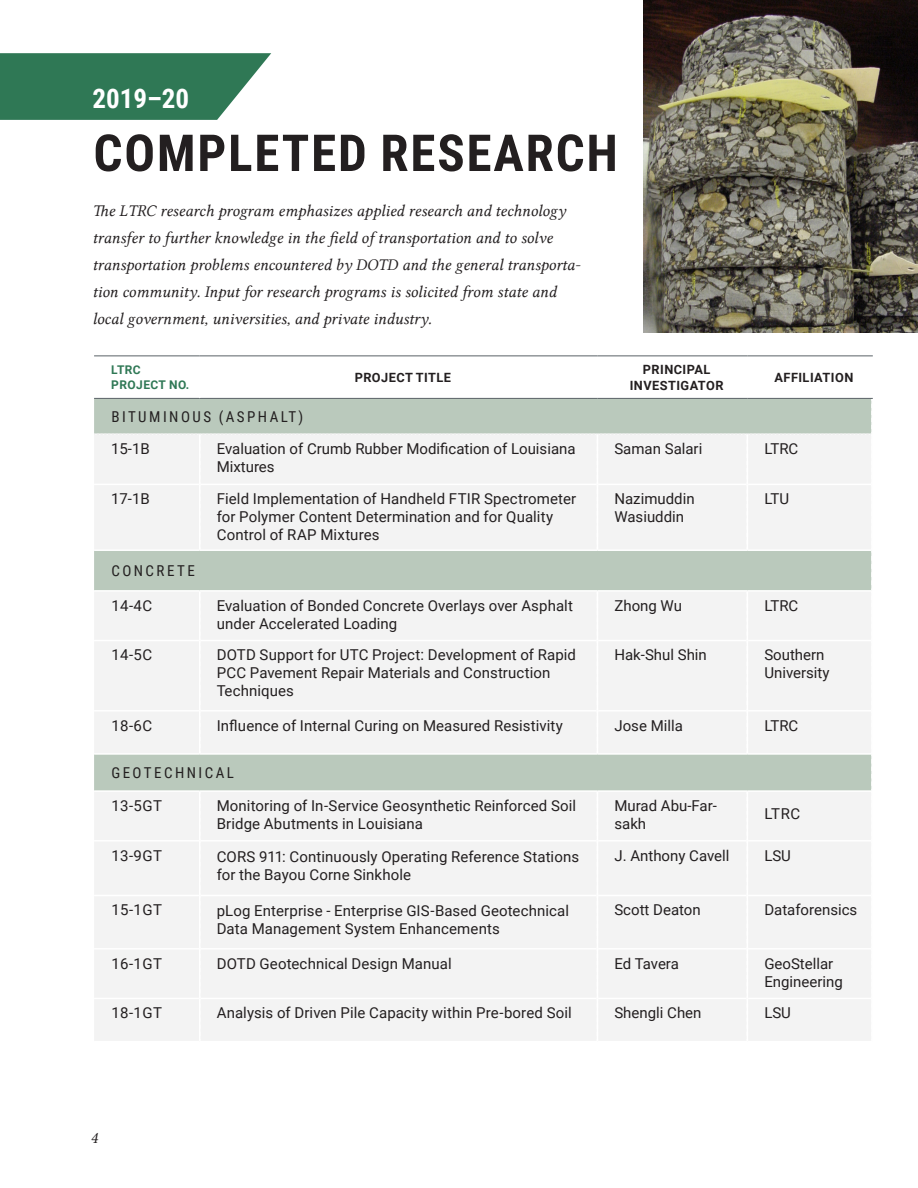
<style>
.page{position:relative;width:918px;height:1188px;background:#fff}
.page>*{position:absolute;margin:0;border:0;box-sizing:border-box;transform-origin:0 0}
.H1_left{font:700 51px "Roboto Condensed";letter-spacing:.035em;color:#231f20}
.H3_left{font:700 27px "Roboto Condensed";color:#fff}
.Intro_Text_left{font:16.5px/27px "Lin Libertine I";color:#231f20}
.Body_Copy_center{font:15px/18px "Roboto";letter-spacing:.005em;color:#231f20}
.Body_Copy_left{font:15px "Roboto";letter-spacing:.035em;color:#231f20}
.Body_Copy_left-2{font:15px "Roboto Condensed";letter-spacing:.165em;color:#231f20}
.Body_Copy_uppercase{font:700 12.75px/15.3px "Roboto";letter-spacing:.035em;color:#231f20;text-align:center}
.Body_Copy_uppercase-2{font:700 12px "Roboto";letter-spacing:.035em;color:#2f7855}
</style>
<div class="page">
<svg style="left:0;top:53px;width:271px;height:67px;background:#448566"></svg>
<hr style="left:94px;top:398px;width:106px;height:1px;background:#5a6267">
<hr style="left:200px;top:398px;width:397px;height:1px;background:#5a6267">
<hr style="left:597px;top:398px;width:150px;height:1px;background:#5a6267">
<hr style="left:747px;top:398px;width:126px;height:1px;background:#5a6267">
<svg style="left:94px;top:399px;width:778px;height:642px"></svg>
<hr style="left:94px;top:356px;width:106px;height:1px;background:#5a6267">
<hr style="left:200px;top:356px;width:397px;height:1px;background:#5a6267">
<hr style="left:597px;top:356px;width:150px;height:1px;background:#5a6267">
<hr style="left:747px;top:356px;width:126px;height:1px;background:#5a6267">
<img style="left:644px;top:0;width:274px;height:333px">
<p class="H3_left" style="left:93px;top:79px;width:98px">2019–20</p>
<p class="H1_left" style="left:93px;top:117px;width:526px">COMPLETED RESEARCH</p>
<p class="Intro_Text_left" style="left:93px;top:198px;width:489px">The LTRC research program emphasizes applied research and technology transfer to further knowledge in the field of transportation and to solve transportation problems encountered by DOTD and the general transporta&shy;tion community. Input for research programs is solicited from state and local government, universities, and private industry.</p>
<p class="Body_Copy_uppercase-2" style="left:111px;top:362px;width:31px">LTRC</p>
<p class="Body_Copy_uppercase-2" style="left:111px;top:376px;width:80px">PROJECT NO.</p>
<p class="Body_Copy_uppercase" style="left:355px;top:369px;width:98px">PROJECT TITLE</p>
<p class="Body_Copy_uppercase" style="left:630px;top:362px;width:95px">PRINCIPAL<br>INVESTIGATOR</p>
<p class="Body_Copy_uppercase" style="left:775px;top:369px;width:80px">AFFILIATION</p>
<p class="Body_Copy_left-2" style="left:111px;top:406px;width:193px">BITUMINOUS (ASPHALT)</p>
<p class="Body_Copy_left" style="left:111px;top:438px;width:40px">15-1B</p>
<p class="Body_Copy_center" style="left:217px;top:439px;width:360px">Evaluation of Crumb Rubber Modification of Louisiana<br>Mixtures</p>
<p class="Body_Copy_center" style="left:614px;top:439px;width:89px">Saman Salari</p>
<p class="Body_Copy_center" style="left:764px;top:439px;width:36px">LTRC</p>
<p class="Body_Copy_left" style="left:111px;top:488px;width:40px">17-1B</p>
<p class="Body_Copy_center" style="left:217px;top:489px;width:361px">Field Implementation of Handheld FTIR Spectrometer for Polymer Content Determination and for Quality<br>Control of RAP Mixtures</p>
<p class="Body_Copy_center" style="left:614px;top:489px;width:82px">Nazimuddin<br>Wasiuddin</p>
<p class="Body_Copy_center" style="left:764px;top:489px;width:26px">LTU</p>
<p class="Body_Copy_left-2" style="left:111px;top:560px;width:85px">CONCRETE</p>
<p class="Body_Copy_left" style="left:111px;top:595px;width:42px">14-4C</p>
<p class="Body_Copy_center" style="left:217px;top:596px;width:358px">Evaluation of Bonded Concrete Overlays over Asphalt under Accelerated Loading</p>
<p class="Body_Copy_center" style="left:614px;top:596px;width:69px">Zhong Wu</p>
<p class="Body_Copy_center" style="left:764px;top:596px;width:36px">LTRC</p>
<p class="Body_Copy_left" style="left:111px;top:644px;width:42px">14-5C</p>
<p class="Body_Copy_center" style="left:217px;top:645px;width:361px">DOTD Support for UTC Project: Development of Rapid<br>PCC Pavement Repair Materials and Construction<br>Techniques</p>
<p class="Body_Copy_center" style="left:614px;top:645px;width:94px">Hak-Shul Shin</p>
<p class="Body_Copy_center" style="left:764px;top:645px;width:67px">Southern<br>University</p>
<p class="Body_Copy_left" style="left:111px;top:715px;width:42px">18-6C</p>
<p class="Body_Copy_center" style="left:217px;top:716px;width:348px">Influence of Internal Curing on Measured Resistivity</p>
<p class="Body_Copy_center" style="left:614px;top:716px;width:70px">Jose Milla</p>
<p class="Body_Copy_center" style="left:764px;top:716px;width:36px">LTRC</p>
<p class="Body_Copy_left-2" style="left:111px;top:762px;width:124px">GEOTECHNICAL</p>
<p class="Body_Copy_left" style="left:111px;top:795px;width:52px">13-5GT</p>
<p class="Body_Copy_center" style="left:217px;top:796px;width:361px">Monitoring of In-Service Geosynthetic Reinforced Soil<br>Bridge Abutments in Louisiana</p>
<p class="Body_Copy_center" style="left:614px;top:796px;width:104px">Murad Abu-Far&shy;sakh</p>
<p class="Body_Copy_left" style="left:765px;top:803px;width:37px">LTRC</p>
<p class="Body_Copy_left" style="left:111px;top:845px;width:52px">13-9GT</p>
<p class="Body_Copy_center" style="left:217px;top:847px;width:364px">CORS 911: Continuously Operating Reference Stations for the Bayou Corne Sinkhole</p>
<p class="Body_Copy_center" style="left:614px;top:846px;width:117px">J. Anthony Cavell</p>
<p class="Body_Copy_center" style="left:764px;top:846px;width:28px">LSU</p>
<p class="Body_Copy_left" style="left:111px;top:899px;width:52px">15-1GT</p>
<p class="Body_Copy_center" style="left:217px;top:901px;width:354px">pLog Enterprise - Enterprise GIS-Based Geotechnical<br>Data Management System Enhancements</p>
<p class="Body_Copy_center" style="left:614px;top:900px;width:88px">Scott Deaton</p>
<p class="Body_Copy_center" style="left:764px;top:900px;width:94px">Dataforensics</p>
<p class="Body_Copy_left" style="left:111px;top:953px;width:52px">16-1GT</p>
<p class="Body_Copy_center" style="left:217px;top:954px;width:236px">DOTD Geotechnical Design Manual</p>
<p class="Body_Copy_center" style="left:614px;top:954px;width:66px">Ed Tavera</p>
<p class="Body_Copy_center" style="left:764px;top:954px;width:80px">GeoStellar<br>Engineering</p>
<p class="Body_Copy_left" style="left:111px;top:1002px;width:52px">18-1GT</p>
<p class="Body_Copy_center" style="left:217px;top:1003px;width:357px">Analysis of Driven Pile Capacity within Pre-bored Soil</p>
<p class="Body_Copy_center" style="left:614px;top:1003px;width:89px">Shengli Chen</p>
<p class="Body_Copy_center" style="left:764px;top:1003px;width:28px">LSU</p>
<p class="Intro_Text_left" style="left:90px;top:1125px;width:9px">4</p>
</div>
